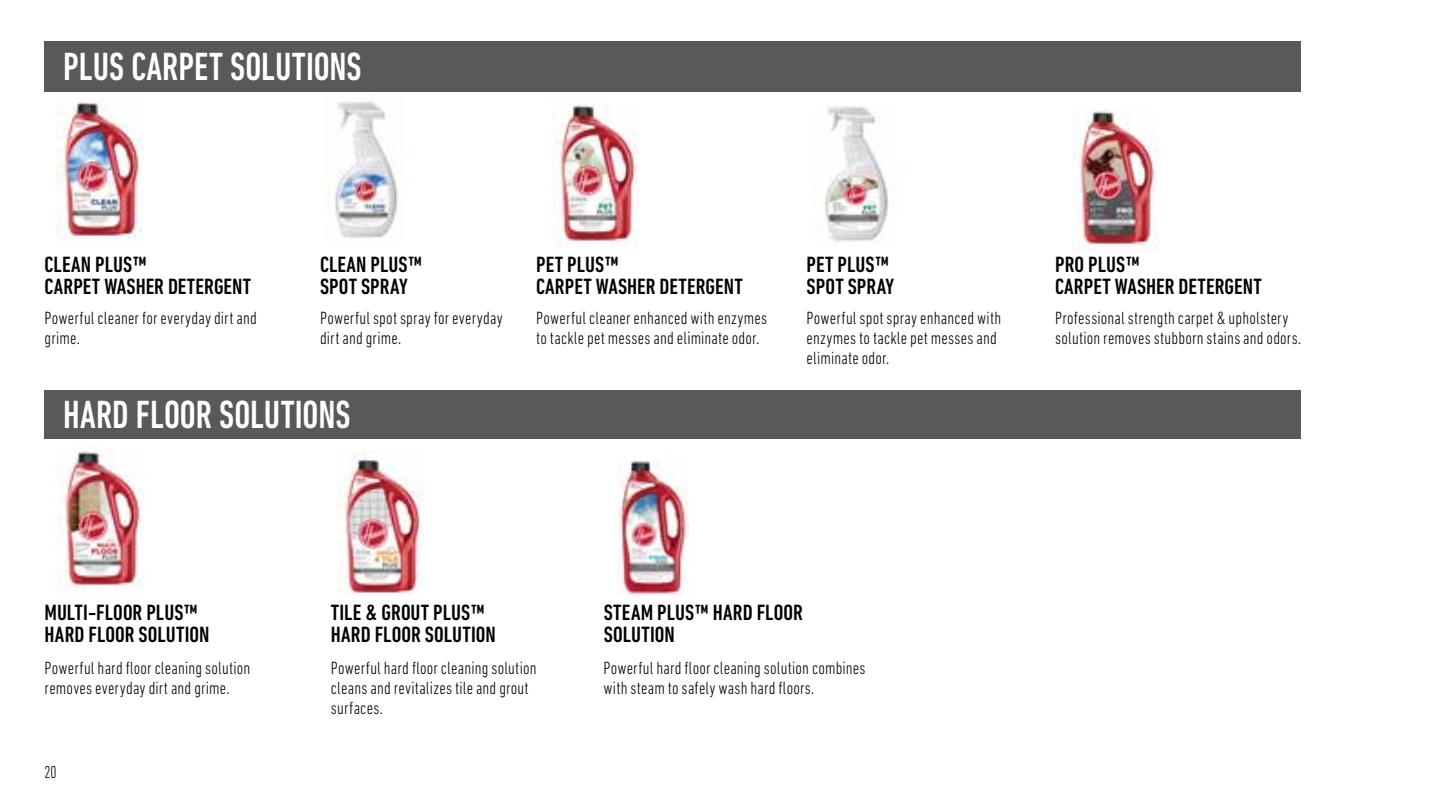
<style>
.page{position:relative;width:1440px;height:810px;background:#fff}
.page>*{position:absolute;margin:0;border:0;box-sizing:border-box;transform-origin:0 0}
.t1{font:500 condensed 40px "DIN Next LT Pro";color:#fff;scale:.93 1}
.t2{font:500 condensed 22.5px/22.5px "DIN Next LT Pro";letter-spacing:.005em;color:#000}
.t3{font:300 condensed 18px/20.2px "DIN Next LT Pro";letter-spacing:.01em;color:#000}
.t4{font:300 condensed 17.5px "DIN Next LT Pro";color:#000;scale:.93 1}
</style>
<div class="page">
<img style="left:338px;top:450px;width:86px;height:143px">
<img style="left:618px;top:460px;width:70px;height:135px">
<img style="left:57px;top:449px;width:87px;height:139px">
<img style="left:57px;top:100px;width:86px;height:139px">
<img style="left:323px;top:101px;width:81px;height:138px">
<img style="left:1073px;top:109px;width:85px;height:142px">
<img style="left:553px;top:103px;width:86px;height:141px">
<img style="left:824px;top:106px;width:64px;height:136px">
<div style="left:45px;top:41px;width:1256px;height:50px;background:#58595b"></div>
<div style="left:45px;top:390px;width:1256px;height:48px;background:#58595b"></div>
<h1 class="t1" style="left:63px;top:44px;width:322px">PLUS CARPET SOLUTIONS</h1>
<p class="t2" style="left:45px;top:253px;width:208px">CLEAN PLUS™<br>CARPET WASHER DETERGENT</p>
<p class="t3" style="left:45px;top:307px;width:214px">Powerful cleaner for everyday dirt and grime.</p>
<p class="t2" style="left:320px;top:253px;width:104px">CLEAN PLUS™<br>SPOT SPRAY</p>
<p class="t3" style="left:320px;top:307px;width:184px">Powerful spot spray for everyday dirt and grime.</p>
<h1 class="t1" style="left:63px;top:392px;width:310px">HARD FLOOR SOLUTIONS</h1>
<p class="t2" style="left:536px;top:253px;width:208px">PET PLUS™<br>CARPET WASHER DETERGENT</p>
<p class="t3" style="left:536px;top:307px;width:233px">Powerful cleaner enhanced with enzymes to tackle pet messes and eliminate odor.</p>
<p class="t2" style="left:807px;top:253px;width:89px">PET PLUS™<br>SPOT SPRAY</p>
<p class="t3" style="left:807px;top:307px;width:196px">Powerful spot spray enhanced with enzymes to tackle pet messes and eliminate odor.</p>
<p class="t2" style="left:1055px;top:253px;width:208px">PRO PLUS™<br>CARPET WASHER DETERGENT</p>
<p class="t3" style="left:1055px;top:307px;width:247px">Professional strength carpet &amp; upholstery solution removes stubborn stains and odors.</p>
<p class="t2" style="left:45px;top:601px;width:166px">MULTI-FLOOR PLUS™<br>HARD FLOOR SOLUTION</p>
<p class="t3" style="left:45px;top:657px;width:207px">Powerful hard floor cleaning solution removes everyday dirt and grime.</p>
<p class="t4" style="left:45px;top:762px;width:14px">20</p>
<p class="t2" style="left:331px;top:601px;width:166px">TILE &amp; GROUT PLUS™<br>HARD FLOOR SOLUTION</p>
<p class="t3" style="left:331px;top:657px;width:207px">Powerful hard floor cleaning solution cleans and revitalizes tile and grout surfaces.</p>
<p class="t2" style="left:604px;top:601px;width:201px">STEAM PLUS™ HARD FLOOR<br>SOLUTION</p>
<p class="t3" style="left:603px;top:657px;width:264px">Powerful hard floor cleaning solution combines with steam to safely wash hard floors.</p>
</div>
